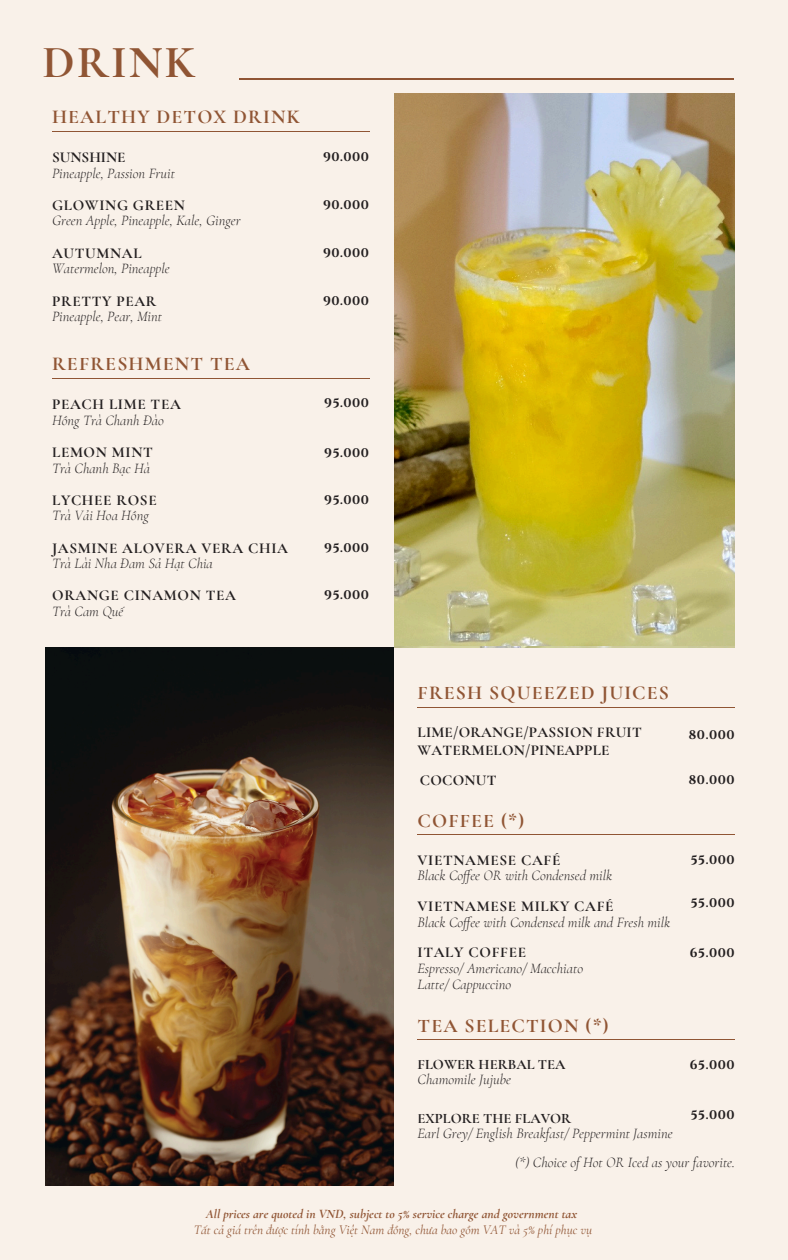
<style>
.page{position:relative;width:788px;height:1260px;background:#f9f1e9}
.page>*{position:absolute;margin:0;border:0;box-sizing:border-box;transform-origin:0 0}
.t1{font:700 45.94px "Cormorant Garamond";letter-spacing:.045em;color:#905534}
.t2{font:700 19.69px "Cormorant Garamond";letter-spacing:.06em;color:#905534}
.t3{font:700 15.05px "Cormorant Garamond";letter-spacing:.045em;color:#231f20}
.t4{font:700 15.05px/17.7px "Cormorant Garamond";letter-spacing:.015em;color:#231f20}
.t5{font:700 15.05px "Cormorant Garamond";color:#231f20}
.t6{font:italic 300 14.44px/15.8px "Cormorant Garamond";color:#231f20}
.t7{font:700 14.44px/15.8px "Cormorant Garamond";color:#231f20}
.t8{font:italic 700 13.12px "Cormorant Garamond";color:#905534}
.t9{font:italic 13.12px "Cormorant Garamond";color:#905534}
.t10{font:700 12.42px "Cinzel";letter-spacing:.045em;color:#231f20}
.s1{font-weight:300;font-style:italic}
.s2{font-weight:700;font-style:normal}
</style>
<div class="page">
<hr style="left:240px;top:78px;width:493px;height:1px;background:#905534">
<hr style="left:417px;top:707px;width:317px;height:1px;background:#905534">
<hr style="left:52px;top:131px;width:317px;height:1px;background:#905534">
<hr style="left:417px;top:834px;width:317px;height:1px;background:#905534">
<img style="left:46px;top:648px;width:347px;height:538px">
<hr style="left:52px;top:379px;width:317px;height:1px;background:#905534">
<hr style="left:417px;top:1039px;width:317px;height:1px;background:#905534">
<img style="left:394px;top:93px;width:340px;height:553px">
<h5 class="t1" style="left:42px;top:35px;width:154px">DRINK</h5>
<h4 class="t2" style="left:52px;top:105px;width:249px">HEALTHY DETOX DRINK</h4>
<h5 class="t5" style="left:52px;top:148px;width:75px">SUNSHINE</h5>
<h5 class="t6" style="left:52px;top:165px;width:124px">Pineapple, Passion Fruit</h5>
<h5 class="t3" style="left:52px;top:196px;width:134px">GLOWING GREEN</h5>
<h5 class="t6" style="left:52px;top:213px;width:190px">Green Apple, Pineapple, Kale, Ginger</h5>
<h2 class="t3" style="left:52px;top:244px;width:91px">AUTUMNAL</h2>
<h2 class="t6" style="left:52px;top:261px;width:119px">Watermelon, Pineapple</h2>
<h4 class="t3" style="left:52px;top:292px;width:106px">PRETTY PEAR</h4>
<h4 class="t6" style="left:52px;top:309px;width:111px">Pineapple, Pear, Mint</h4>
<h2 class="t2" style="left:52px;top:352px;width:199px">REFRESHMENT TEA</h2>
<h5 class="t3" style="left:52px;top:395px;width:130px">PEACH LIME TEA</h5>
<h5 class="t6" style="left:52px;top:412px;width:113px">Hồng Trà Chanh Đào</h5>
<h3 class="t3" style="left:52px;top:443px;width:102px">LEMON MINT</h3>
<h3 class="t6" style="left:52px;top:460px;width:99px">Trà Chanh Bạc Hà</h3>
<h5 class="t3" style="left:52px;top:491px;width:106px">LYCHEE ROSE</h5>
<h5 class="t6" style="left:52px;top:508px;width:98px">Trà Vải Hoa Hồng</h5>
<h2 class="t3" style="left:52px;top:539px;width:237px">JASMINE ALOVERA VERA CHIA</h2>
<h2 class="t6" style="left:52px;top:556px;width:162px">Trà Lài Nha Đam Sả Hạt Chia</h2>
<h4 class="t3" style="left:52px;top:587px;width:185px">ORANGE CINAMON TEA</h4>
<h4 class="t6" style="left:52px;top:604px;width:73px">Trà Cam Quế</h4>
<h4 class="t10" style="left:323px;top:149px;width:47px">90.000</h4>
<h4 class="t10" style="left:323px;top:197px;width:47px">90.000</h4>
<h4 class="t10" style="left:323px;top:245px;width:47px">90.000</h4>
<h4 class="t10" style="left:323px;top:293px;width:47px">90.000</h4>
<h4 class="t10" style="left:324px;top:395px;width:46px">95.000</h4>
<h4 class="t10" style="left:324px;top:445px;width:46px">95.000</h4>
<h5 class="t10" style="left:324px;top:492px;width:46px">95.000</h5>
<h5 class="t10" style="left:324px;top:540px;width:46px">95.000</h5>
<h5 class="t10" style="left:324px;top:587px;width:46px">95.000</h5>
<h5 class="t2" style="left:417px;top:681px;width:253px">FRESH SQUEEZED JUICES</h5>
<h5 class="t4" style="left:417px;top:724px;width:225px">LIME/ORANGE/PASSION FRUIT<br>WATERMELON/PINEAPPLE</h5>
<h5 class="t10" style="left:688px;top:727px;width:47px">80.000</h5>
<h5 class="t10" style="left:688px;top:772px;width:47px">80.000</h5>
<p class="t4" style="left:420px;top:772px;width:78px">COCONUT</p>
<h5 class="t2" style="left:417px;top:809px;width:108px">COFFEE (*)</h5>
<h5 class="t3" style="left:417px;top:851px;width:144px">VIETNAMESE CAFÉ</h5>
<h5 class="t6" style="left:417px;top:868px;width:196px">Black Coffee OR with Condensed milk</h5>
<p class="t3" style="left:417px;top:897px;width:197px">VIETNAMESE MILKY CAFÉ</p>
<p class="t6" style="left:417px;top:914px;width:254px">Black Coffee with Condensed milk and Fresh milk</p>
<h5 class="t3" style="left:417px;top:943px;width:110px">ITALY COFFEE</h5>
<h5 class="t6" style="left:417px;top:961px;width:167px">Espresso/ Americano/ Macchiato<br>Latte/ Cappuccino</h5>
<h5 class="t2" style="left:417px;top:1014px;width:193px">TEA SELECTION (*)</h5>
<h4 class="t7" style="left:417px;top:1056px;width:149px">FLOWER HERBAL TEA<br><span class="s1">Chamomile Jujube</span></h4>
<h4 class="t6" style="left:417px;top:1110px;width:256px"><span class="s2">EXPLORE THE FLAVOR<br></span>Earl Grey/ English Breakfast/ Peppermint Jasmine</h4>
<p class="t10" style="left:690px;top:852px;width:45px">55.000</p>
<h2 class="t10" style="left:690px;top:895px;width:45px">55.000</h2>
<h3 class="t10" style="left:689px;top:945px;width:46px">65.000</h3>
<h4 class="t10" style="left:689px;top:1057px;width:46px">65.000</h4>
<h4 class="t10" style="left:690px;top:1107px;width:45px">55.000</h4>
<p class="t6" style="left:515px;top:1155px;width:221px">(*) Choice of Hot OR Iced as your favorite.</p>
<h4 class="t8" style="left:206px;top:1206px;width:372px">All prices are quoted in VND, subject to 5% service charge and government tax</h4>
<h4 class="t9" style="left:194px;top:1222px;width:399px">Tất cả giá trên được tính bằng Việt Nam đồng, chưa bao gồm VAT và 5% phí phục vụ</h4>
</div>
